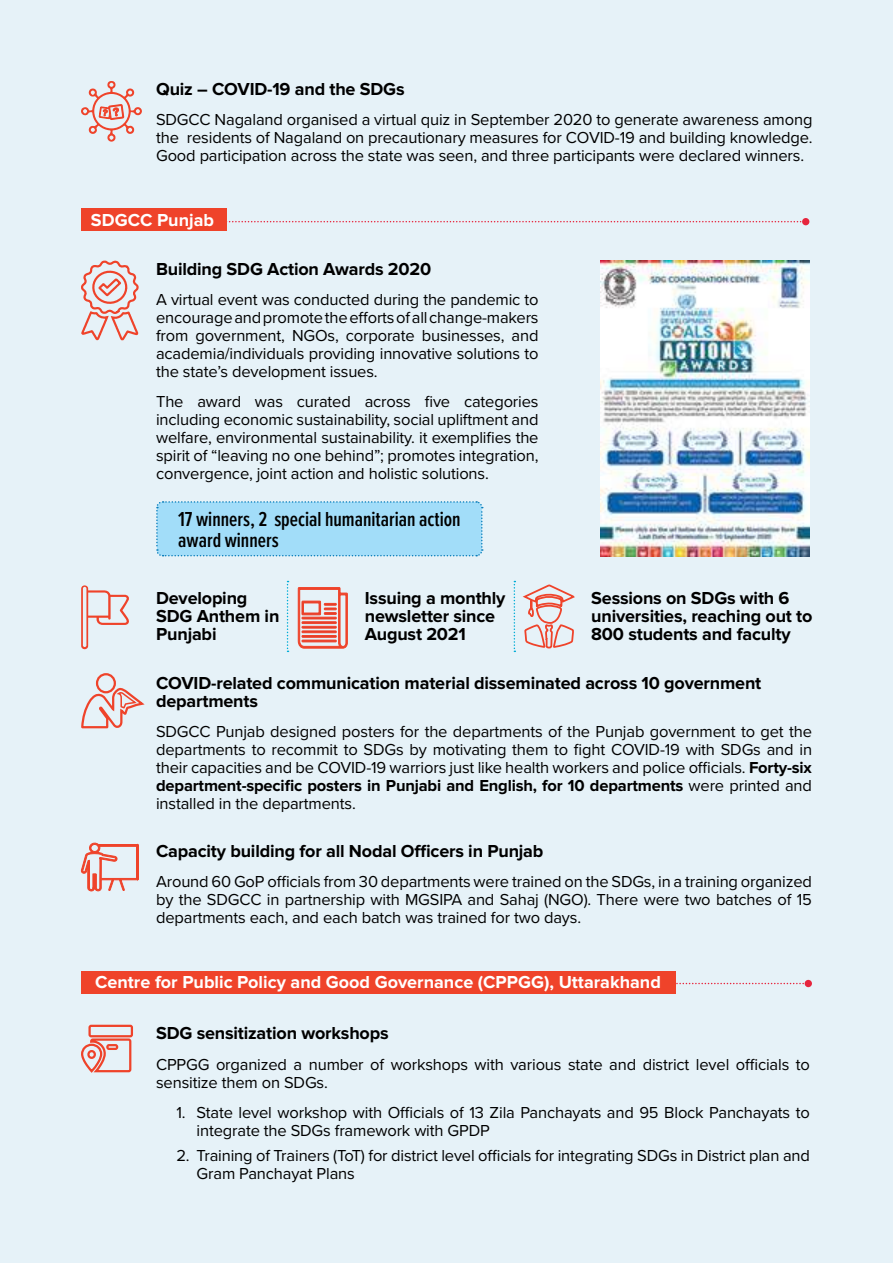
<style>
.page{position:relative;width:893px;height:1263px;background:#e6f2f8}
.page>*{position:absolute;margin:0;border:0;box-sizing:border-box;transform-origin:0 0}
.t1{font:600 21px/21px "Proxima Nova Ex Cn";color:#000}
.t2{font:700 18px/18px "Proxima Nova";letter-spacing:-.01em;color:#000}
.t3{font:700 18px "Proxima Nova";color:#fff}
.t4{font:16.5px/18px "Proxima Nova";letter-spacing:-.01em;color:#000;text-align:justify}
.s1{font-weight:700}
</style>
<div class="page">
<hr style="left:892px;top:0;width:1px;height:714px;background:#087dba">
<svg style="left:675px;top:983px;width:130px;height:1px"></svg>
<div style="left:805px;top:980px;width:7px;height:7px;background:#e6253d;border-radius:50%"></div>
<div style="left:81px;top:971px;width:594px;height:22px;background:#ef432a"></div>
<svg style="left:298px;top:587px;width:50px;height:61px"></svg>
<svg style="left:522px;top:584px;width:53px;height:65px"></svg>
<svg style="left:287px;top:581px;width:2px;height:71px"></svg>
<svg style="left:514px;top:581px;width:1px;height:71px"></svg>
<svg style="left:227px;top:221px;width:575px;height:1px"></svg>
<div style="left:802px;top:218px;width:7px;height:7px;background:#e6253d;border-radius:50%"></div>
<svg style="left:81px;top:842px;width:58px;height:50px"></svg>
<div style="left:81px;top:209px;width:146px;height:22px;background:#ef432a"></div>
<img style="left:601px;top:261px;width:208px;height:295px">
<svg style="left:81px;top:260px;width:58px;height:81px"></svg>
<svg style="left:156px;top:501px;width:327px;height:56px;background:#a1dbf7"></svg>
<svg style="left:81px;top:81px;width:61px;height:61px"></svg>
<svg style="left:81px;top:1024px;width:52px;height:49px"></svg>
<svg style="left:81px;top:673px;width:64px;height:56px"></svg>
<svg style="left:81px;top:585px;width:48px;height:64px"></svg>
<p class="t2" style="left:156px;top:80px;width:250px">Quiz – COVID-19 and the SDGs</p>
<p class="t4" style="left:156px;top:109px;width:658px">SDGCC Nagaland organised a virtual quiz in September 2020 to generate awareness among the residents of Nagaland on precautionary measures for COVID-19 and building knowledge.<br>Good participation across the state was seen, and three participants were declared winners.</p>
<p class="t3" style="left:91px;top:211px;width:125px">SDGCC Punjab</p>
<p class="t2" style="left:156px;top:261px;width:277px">Building SDG Action Awards 2020</p>
<p class="t4" style="left:156px;top:290px;width:384px">A virtual event was conducted during the pandemic to encourage and promote the efforts of all change-makers from government, NGOs, corporate businesses, and academia/individuals providing innovative solutions to the state’s development issues.</p>
<p class="t4" style="left:156px;top:392px;width:384px">The award was curated across five categories including economic sustainability, social upliftment and welfare, environmental sustainability. it exemplifies the spirit of “leaving no one behind”; promotes integration, convergence, joint action and holistic solutions.</p>
<p class="t1" style="left:178px;top:508px;width:284px">17 winners, 2 special humanitarian action award winners</p>
<p class="t2" style="left:156px;top:589px;width:125px">Developing<br>SDG Anthem in<br>Punjabi</p>
<p class="t2" style="left:365px;top:589px;width:142px">Issuing a monthly newsletter since<br>August 2021</p>
<p class="t2" style="left:591px;top:589px;width:223px">Sessions on SDGs with 6 universities, reaching out to<br>800 students and faculty</p>
<p class="t2" style="left:156px;top:675px;width:607px">COVID-related communication material disseminated across 10 government departments</p>
<p class="t4" style="left:156px;top:722px;width:657px">SDGCC Punjab designed posters for the departments of the Punjab government to get the departments to recommit to SDGs by motivating them to fight COVID-19 with SDGs and in their capacities and be COVID-19 warriors just like health workers and police officials. <span class="s1">Forty-six department-specific posters in Punjabi and English, for 10 departments</span> were printed and installed in the departments.</p>
<p class="t2" style="left:156px;top:843px;width:389px">Capacity building for all Nodal Officers in Punjab</p>
<p class="t4" style="left:156px;top:872px;width:657px">Around 60 GoP officials from 30 departments were trained on the SDGs, in a training organized by the SDGCC in partnership with MGSIPA and Sahaj (NGO). There were two batches of 15 departments each, and each batch was trained for two days.</p>
<p class="t3" style="left:95px;top:973px;width:567px">Centre for Public Policy and Good Governance (CPPGG), Uttarakhand</p>
<p class="t2" style="left:156px;top:1025px;width:234px">SDG sensitization workshops</p>
<p class="t4" style="left:156px;top:1055px;width:655px">CPPGG organized a number of workshops with various state and district level officials to sensitize them on SDGs.</p>
<p class="t4" style="left:197px;top:1103px;width:615px;text-indent:-20px">1. State level workshop with Officials of 13 Zila Panchayats and 95 Block Panchayats to integrate the SDGs framework with GPDP</p>
<p class="t4" style="left:197px;top:1146px;width:615px;text-indent:-20px">2. Training of Trainers (ToT) for district level officials for integrating SDGs in District plan and<br>Gram Panchayat Plans</p>
</div>
